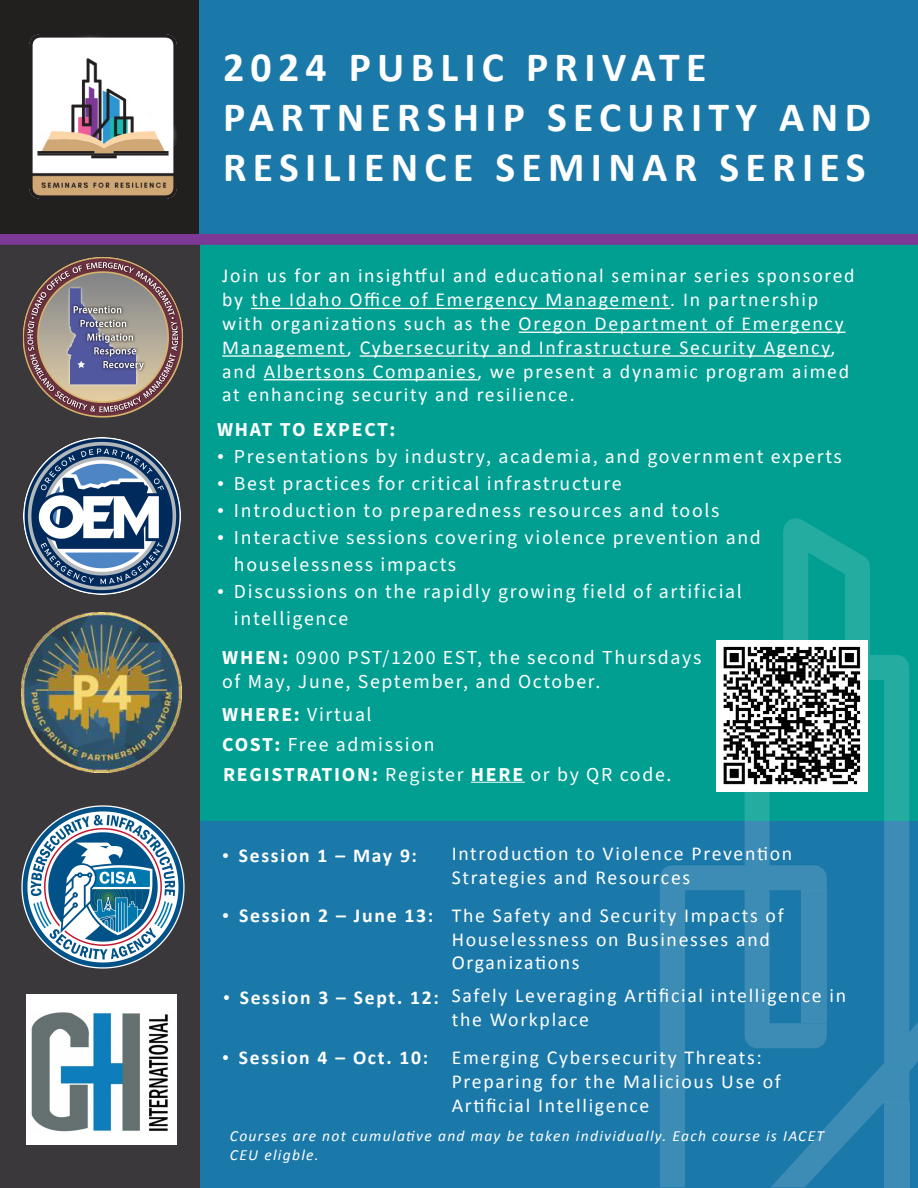
<style>
.page{position:relative;width:918px;height:1188px;background:#fff}
.page>*{position:absolute;margin:0;border:0;box-sizing:border-box;transform-origin:0 0}
.t1{font:700 41.7px/50.1px "Calibri";letter-spacing:.15em;color:#fff}
.t2{font:19.8px/23.7px "Calibri";letter-spacing:.085em;color:#fff}
.t3{font:19.8px/27px "Source Sans 3";letter-spacing:.085em;color:#fff}
.t4{font:700 19.8px "Calibri";letter-spacing:.085em;color:#fff}
.t5{font:700 19.8px "Source Sans 3";letter-spacing:.085em;color:#fff}
.t6{font:700 19.65px "Calibri";letter-spacing:.085em;color:#fff}
.t7{font:italic 15.45px/18.6px "Calibri";letter-spacing:.085em;color:#fff}
.s1{font-family:"Times New Roman"}
.s2{font-weight:700}
.s3{font-family:"Times New Roman";font-weight:400}
</style>
<div class="page">
<div style="left:0;top:0;width:199px;height:302px;background:#221f1f"></div>
<div style="left:199px;top:245px;width:719px;height:758px;background:#009f91"></div>
<div style="left:199px;top:821px;width:719px;height:367px;background:#1b79aa"></div>
<div style="left:199px;top:0;width:719px;height:245px;background:#1b79aa"></div>
<svg style="left:660px;top:865px;width:111px;height:322px"></svg>
<svg style="left:771px;top:553px;width:147px;height:634px"></svg>
<svg style="left:909px;top:1022px;width:9px;height:10px"></svg>
<div style="left:802px;top:890px;width:25px;height:133px;background:#3c8cb6"></div>
<svg style="left:745px;top:518px;width:113px;height:347px"></svg>
<div style="left:0;top:244px;width:199px;height:944px;background:#3a383a"></div>
<div style="left:0;top:234px;width:918px;height:11px;background:#7c3995"></div>
<img style="left:23px;top:257px;width:160px;height:160px">
<img style="left:23px;top:438px;width:157px;height:157px">
<div style="left:717px;top:640px;width:151px;height:152px;background:#fff"></div>
<hr style="left:471px;top:782px;width:54px;height:1px;background:#fff">
<img style="left:21px;top:612px;width:161px;height:160px">
<img style="left:27px;top:995px;width:150px;height:150px">
<img style="left:29px;top:34px;width:148px;height:165px">
<hr style="left:251px;top:308px;width:419px;height:1px;background:#fff">
<hr style="left:519px;top:332px;width:326px;height:1px;background:#fff">
<hr style="left:222px;top:355px;width:125px;height:2px;background:#fff">
<hr style="left:360px;top:355px;width:471px;height:2px;background:#fff">
<hr style="left:264px;top:379px;width:213px;height:1px;background:#fff">
<img style="left:21px;top:805px;width:164px;height:164px">
<img style="left:724px;top:647px;width:137px;height:138px">
<h1 class="t1" style="left:223px;top:40px;width:649px">2024 PUBLIC PRIVATE<br>PARTNERSHIP SECURITY AND<br>RESILIENCE SEMINAR SERIES</h1>
<p class="t2" style="left:222px;top:264px;width:634px">Join us for an insightful and educational seminar series sponsored by the Idaho Office of Emergency Management. In partnership with organizations such as the Oregon Department of Emergency Management, Cybersecurity and Infrastructure Security Agency, and Albertsons Companies, we present a dynamic program aimed at enhancing security and resilience.</p>
<p class="t5" style="left:217px;top:417px;width:180px">WHAT TO EXPECT:</p>
<p class="t3" style="left:217px;top:443px;width:626px"><span class="s1">•</span> Presentations by industry, academia, and government experts</p>
<p class="t3" style="left:217px;top:470px;width:406px"><span class="s1">•</span> Best practices for critical infrastructure</p>
<p class="t3" style="left:217px;top:497px;width:504px"><span class="s1">•</span> Introduction to preparedness resources and tools</p>
<p class="t3" style="left:234px;top:524px;width:528px;text-indent:-17px"><span class="s1">•</span> Interactive sessions covering violence prevention and houselessness impacts</p>
<p class="t3" style="left:234px;top:578px;width:509px;text-indent:-17px"><span class="s1">•</span> Discussions on the rapidly growing field of artificial intelligence</p>
<p class="t3" style="left:222px;top:645px;width:481px;line-height:23.7px"><span class="s2">WHEN:</span> 0900 PST/1200 EST, the second Thursdays of May, June, September, and October.</p>
<p class="t3" style="left:222px;top:701px;width:151px"><span class="s2">WHERE:</span> Virtual</p>
<p class="t3" style="left:222px;top:731px;width:214px"><span class="s2">COST:</span> Free admission</p>
<p class="t3" style="left:223px;top:761px;width:450px"><span class="s2">REGISTRATION:</span> Register <span class="s2">HERE</span> or by QR code.</p>
<p class="t6" style="left:222px;top:841px;width:196px"><span class="s3">•</span> Session 1 – May 9:</p>
<p class="t4" style="left:222px;top:901px;width:213px"><span class="s3">•</span> Session 2 – June 13:</p>
<p class="t6" style="left:223px;top:983px;width:217px"><span class="s3">•</span> Session 3 – Sept. 12:</p>
<p class="t6" style="left:222px;top:1044px;width:207px"><span class="s3">•</span> Session 4 – Oct. 10:</p>
<p class="t2" style="left:452px;top:841px;width:342px">Introduction to Violence Prevention<br>Strategies and Resources</p>
<p class="t2" style="left:452px;top:903px;width:334px">The Safety and Security Impacts of<br>Houselessness on Businesses and<br>Organizations</p>
<p class="t2" style="left:452px;top:983px;width:396px">Safely Leveraging Artificial intelligence in the Workplace</p>
<p class="t2" style="left:452px;top:1046px;width:331px">Emerging Cybersecurity Threats:<br>Preparing for the Malicious Use of<br>Artificial Intelligence</p>
<p class="t7" style="left:230px;top:1126px;width:596px">Courses are not cumulative and may be taken individually. Each course is IACET<br>CEU eligble.</p>
</div>
